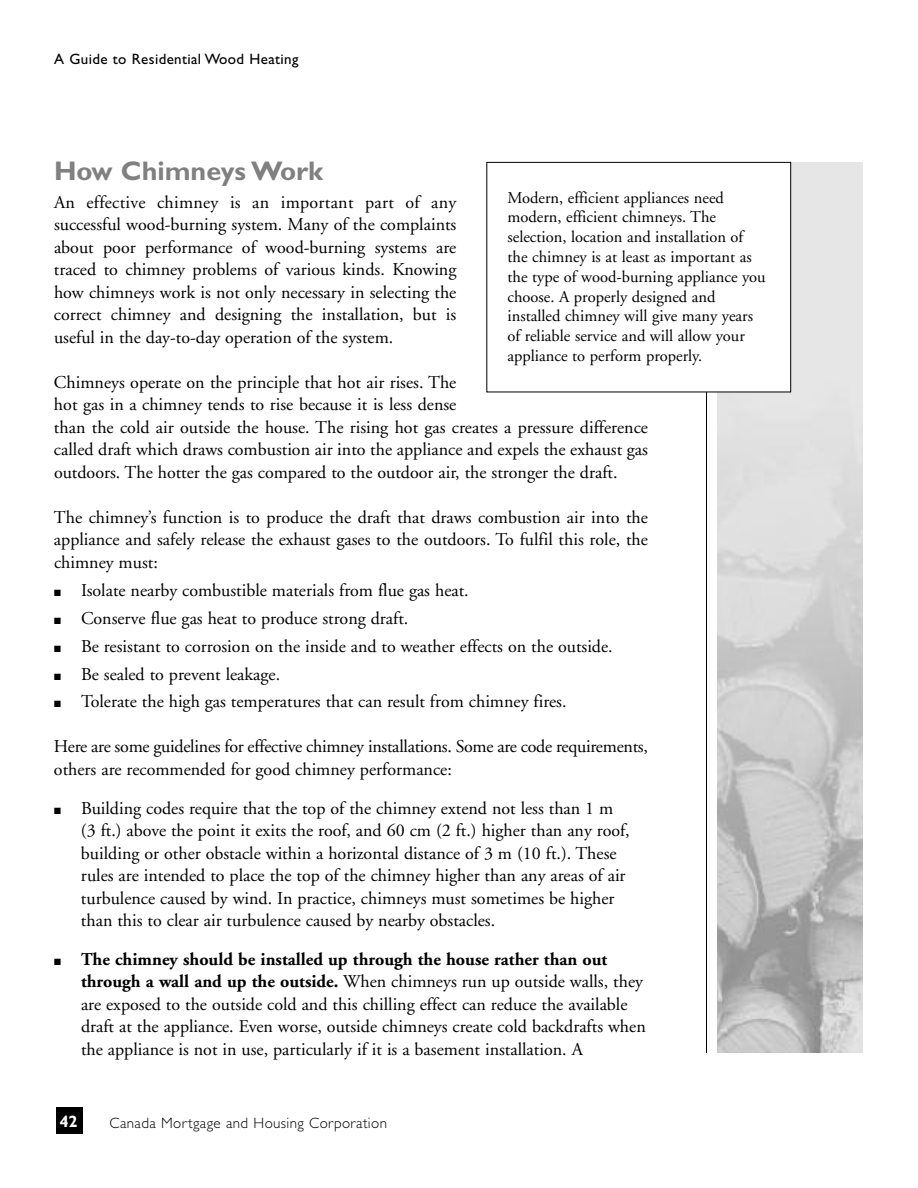
<style>
.page{position:relative;width:918px;height:1188px;background:#fff}
.page>*{position:absolute;margin:0;border:0;box-sizing:border-box;transform-origin:0 0}
.t1{font:700 27px "Gill Sans Std";color:#808080}
.t2{font:18px/22.5px "Adobe Garamond";color:#000}
.t3{font:16.5px/19.8px "Adobe Garamond";color:#000}
.t4{font:700 16.5px "Gill Sans Std";color:#fff}
.t5{font:300 15px "Gill Sans Std";letter-spacing:.025em;color:#000}
.t6{font:15px "Gill Sans Std";letter-spacing:.025em;color:#000}
.s1{font-weight:700}
</style>
<div class="page">
<div style="left:56px;top:1107px;width:27px;height:27px;background:#000"></div>
<hr style="left:706px;top:162px;width:1px;height:891px;background:#000">
<div style="left:717px;top:162px;width:146px;height:891px;background:#e6e6e6"></div>
<img style="left:717px;top:380px;width:146px;height:673px">
<div style="left:487px;top:162px;width:304px;height:230px;background:#fff"></div>
<div style="left:486px;top:162px;width:305px;height:230px;border:1px solid #000"></div>
<p class="t6" style="left:54px;top:53px;width:246px">A Guide to Residential Wood Heating</p>
<h1 class="t1" style="left:54px;top:161px;width:271px">How Chimneys Work</h1>
<p class="t2" style="left:54px;top:193px;width:404px;text-align:justify">An effective chimney is an important part of any successful wood-burning system. Many of the complaints about poor performance of wood-burning systems are traced to chimney problems of various kinds. Knowing how chimneys work is not only necessary in selecting the correct chimney and designing the installation, but is useful in the day-to-day operation of the system.</p>
<p class="t2" style="left:54px;top:373px;width:596px">Chimneys operate on the principle that hot air rises. The<br>hot gas in a chimney tends to rise because it is less dense<br>than the cold air outside the house. The rising hot gas creates a pressure difference called draft which draws combustion air into the appliance and expels the exhaust gas outdoors. The hotter the gas compared to the outdoor air, the stronger the draft.</p>
<p class="t2" style="left:54px;top:508px;width:596px;text-align:justify">The chimney’s function is to produce the draft that draws combustion air into the appliance and safely release the exhaust gases to the outdoors. To fulfil this role, the chimney must:</p>
<p class="t2" style="left:54px;top:580px;width:416px">■ Isolate nearby combustible materials from flue gas heat.</p>
<p class="t2" style="left:54px;top:608px;width:356px">■ Conserve flue gas heat to produce strong draft.</p>
<p class="t2" style="left:54px;top:636px;width:560px">■ Be resistant to corrosion on the inside and to weather effects on the outside.</p>
<p class="t2" style="left:54px;top:664px;width:228px">■ Be sealed to prevent leakage.</p>
<p class="t2" style="left:54px;top:692px;width:514px">■ Tolerate the high gas temperatures that can result from chimney fires.</p>
<p class="t2" style="left:54px;top:737px;width:596px">Here are some guidelines for effective chimney installations. Some are code requirements, others are recommended for good chimney performance:</p>
<p class="t2" style="left:81px;top:798px;width:550px;text-indent:-27px">■ Building codes require that the top of the chimney extend not less than 1 m (3 ft.) above the point it exits the roof, and 60 cm (2 ft.) higher than any roof, building or other obstacle within a horizontal distance of 3 m (10 ft.). These rules are intended to place the top of the chimney higher than any areas of air turbulence caused by wind. In practice, chimneys must sometimes be higher than this to clear air turbulence caused by nearby obstacles.</p>
<p class="t2" style="left:81px;top:949px;width:566px;text-indent:-27px">■ <span class="s1">The chimney should be installed up through the house rather than out through a wall and up the outside.</span> When chimneys run up outside walls, they are exposed to the outside cold and this chilling effect can reduce the available draft at the appliance. Even worse, outside chimneys create cold backdrafts when the appliance is not in use, particularly if it is a basement installation. A</p>
<p class="t3" style="left:507px;top:189px;width:260px">Modern, efficient appliances need modern, efficient chimneys. The selection, location and installation of the chimney is at least as important as the type of wood-burning appliance you choose. A properly designed and installed chimney will give many years of reliable service and will allow your appliance to perform properly.</p>
<p class="t4" style="left:59px;top:1115px;width:20px">42</p>
<p class="t5" style="left:110px;top:1117px;width:279px">Canada Mortgage and Housing Corporation</p>
</div>
